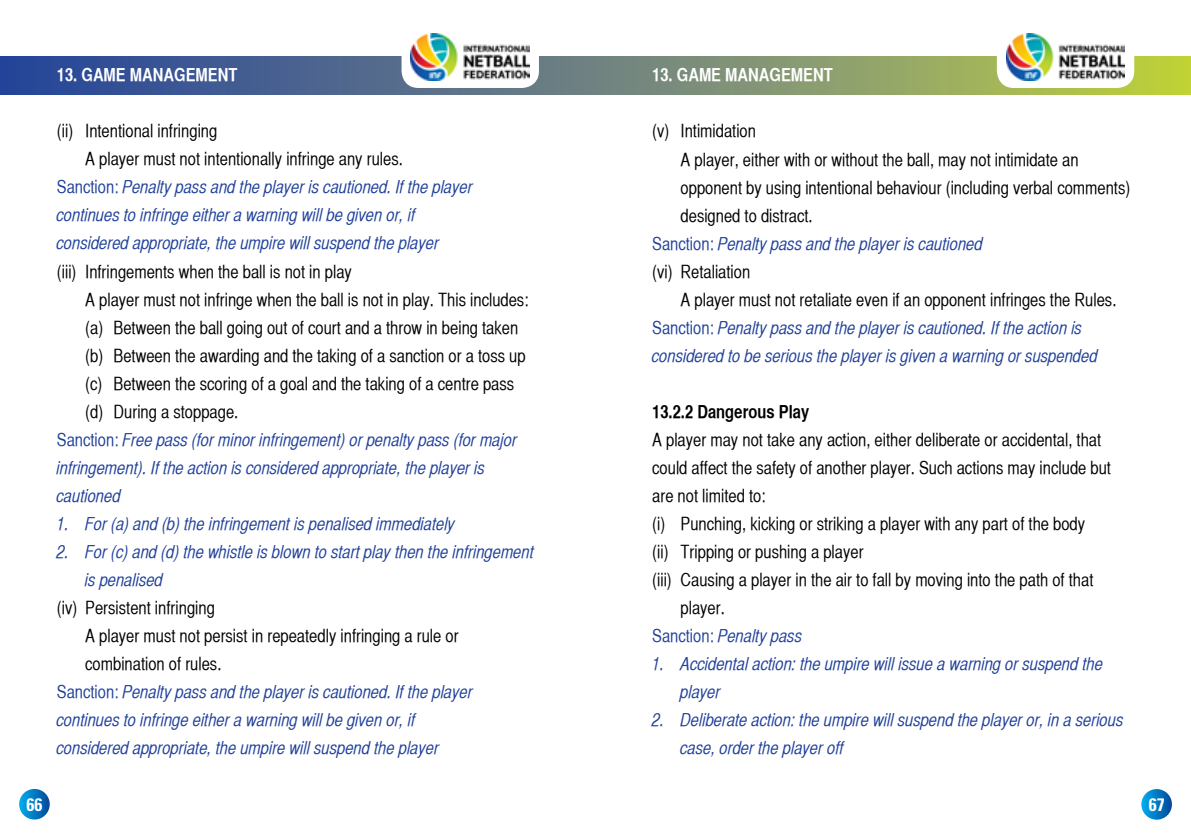
<style>
.page{position:relative;width:1191px;height:840px;background:#fff}
.page>*{position:absolute;margin:0;border:0;box-sizing:border-box;transform-origin:0 0}
.t1{font:18px/28px "Helvetica CY Plain";color:#000}
.t2{font:18px/28px "Helvetica CY Oblique";color:#20419b}
.t3{font:18px "Helvetica CY Bold";color:#fff}
.t4{font:18px "Helvetica CY Bold";color:#000}
.t5{font:700 condensed 18px "Univers";color:#fff}
.s1{font-family:"Helvetica CY Plain"}
</style>
<div class="page">
<svg style="left:1141px;top:788px;width:31px;height:31px"></svg>
<svg style="left:19px;top:788px;width:31px;height:31px"></svg>
<svg style="left:0;top:57px;width:1191px;height:37px;background:#6a807c"></svg>
<div style="left:401px;top:12px;width:138px;height:76px;background:#fff;border-radius:17px"></div>
<img style="left:411px;top:33px;width:118px;height:47px">
<div style="left:996px;top:12px;width:138px;height:76px;background:#fff;border-radius:17px"></div>
<img style="left:1006px;top:33px;width:118px;height:47px">
<p class="t3" style="left:57px;top:64px;width:182px">13. GAME MANAGEMENT</p>
<p class="t1" style="left:85px;top:117px;width:319px;text-indent:-28px">(ii) Intentional infringing<br>A player must not intentionally infringe any rules.</p>
<p class="t2" style="left:57px;top:173px;width:418px"><span class="s1">Sanction:</span> Penalty pass and the player is cautioned. If the player continues to infringe either a warning will be given or, if considered appropriate, the umpire will suspend the player</p>
<p class="t1" style="left:85px;top:257px;width:445px;text-indent:-28px">(iii) Infringements when the ball is not in play<br>A player must not infringe when the ball is not in play. This includes: (a) Between the ball going out of court and a throw in being taken (b) Between the awarding and the taking of a sanction or a toss up (c) Between the scoring of a goal and the taking of a centre pass (d) During a stoppage.</p>
<p class="t2" style="left:57px;top:425px;width:462px"><span class="s1">Sanction:</span> Free pass (for minor infringement) or penalty pass (for major infringement). If the action is considered appropriate, the player is cautioned</p>
<p class="t2" style="left:57px;top:509px;width:400px">1. For (a) and (b) the infringement is penalised immediately</p>
<p class="t2" style="left:85px;top:537px;width:450px;text-indent:-28px">2. For (c) and (d) the whistle is blown to start play then the infringement is penalised</p>
<p class="t1" style="left:85px;top:593px;width:375px;text-indent:-28px">(iv) Persistent infringing<br>A player must not persist in repeatedly infringing a rule or combination of rules.</p>
<p class="t2" style="left:57px;top:677px;width:418px"><span class="s1">Sanction:</span> Penalty pass and the player is cautioned. If the player continues to infringe either a warning will be given or, if considered appropriate, the umpire will suspend the player</p>
<p class="t3" style="left:652px;top:64px;width:182px">13. GAME MANAGEMENT</p>
<p class="t1" style="left:680px;top:117px;width:451px;text-indent:-28px">(v) Intimidation<br>A player, either with or without the ball, may not intimidate an opponent by using intentional behaviour (including verbal comments) designed to distract.</p>
<p class="t2" style="left:652px;top:229px;width:332px"><span class="s1">Sanction:</span> Penalty pass and the player is cautioned</p>
<p class="t1" style="left:680px;top:257px;width:437px;text-indent:-28px">(vi) Retaliation<br>A player must not retaliate even if an opponent infringes the Rules.</p>
<p class="t2" style="left:652px;top:313px;width:447px"><span class="s1">Sanction:</span> Penalty pass and the player is cautioned. If the action is considered to be serious the player is given a warning or suspended</p>
<p class="t4" style="left:652px;top:400px;width:158px">13.2.2 Dangerous Play</p>
<p class="t1" style="left:652px;top:425px;width:450px">A player may not take any action, either deliberate or accidental, that</p>
<p class="t1" style="left:652px;top:453px;width:460px">could affect the safety of another player. Such actions may include but</p>
<p class="t1" style="left:652px;top:481px;width:115px">are not limited to:</p>
<p class="t1" style="left:652px;top:509px;width:434px">(i) Punching, kicking or striking a player with any part of the body</p>
<p class="t1" style="left:652px;top:537px;width:213px">(ii) Tripping or pushing a player</p>
<p class="t1" style="left:652px;top:565px;width:443px">(iii) Causing a player in the air to fall by moving into the path of that</p>
<p class="t1" style="left:680px;top:593px;width:46px">player.</p>
<p class="t2" style="left:652px;top:621px;width:152px"><span class="s1">Sanction:</span> Penalty pass</p>
<p class="t2" style="left:680px;top:649px;width:424px;text-indent:-28px">1. Accidental action: the umpire will issue a warning or suspend the player</p>
<p class="t2" style="left:680px;top:705px;width:445px;text-indent:-28px">2. Deliberate action: the umpire will suspend the player or, in a serious case, order the player off</p>
<p class="t5" style="left:27px;top:792px;width:17px">66</p>
<p class="t5" style="left:1148px;top:793px;width:17px">67</p>
</div>
